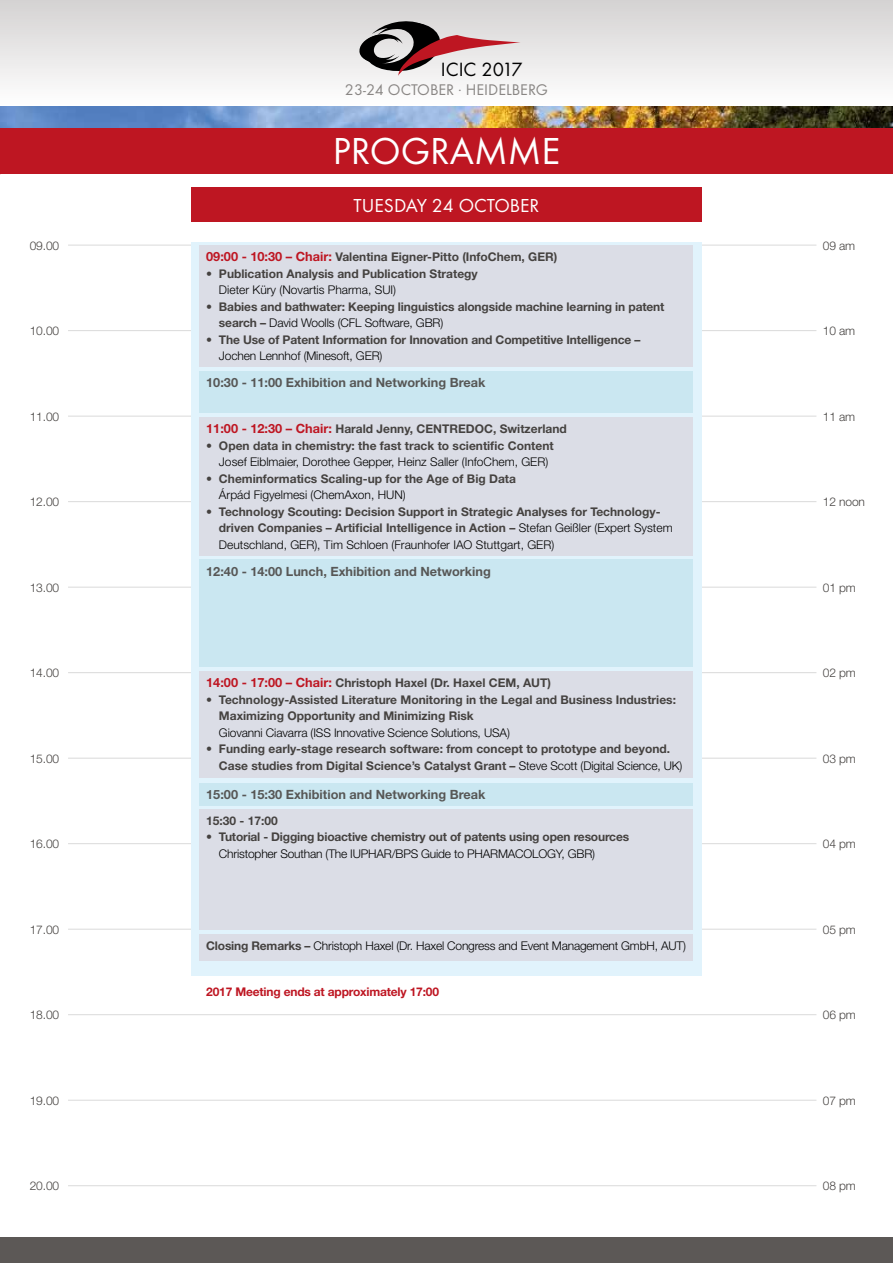
<style>
.page{position:relative;width:893px;height:1263px;background:#fff}
.page>*{position:absolute;margin:0;border:0;box-sizing:border-box;transform-origin:0 0}
.t1{font:39px "Futura T";color:#fff}
.t2{font:19.95px "Futura T";color:#000}
.t3{font:19.5px "Futura T";color:#fff}
.t4{font:16.05px "Futura T";color:#898684}
.t5{font:700 12.75px "Helvetica Neue";color:#575756}
.t6{font:700 12px/16.5px "Helvetica Neue";color:#454240}
.t7{font:300 12px "Helvetica Neue";letter-spacing:-.01em;color:#000}
.t8{font:300 12px "Helvetica Neue";letter-spacing:-.01em;color:#454240}
.t9{font:700 12px "Helvetica Neue";letter-spacing:-.015em;color:#be1622}
.s1{font-size:12.75px;color:#be1622}
.s2{font-weight:300;color:#000}
.s3{font-weight:700;color:#454240}
</style>
<div class="page">
<hr style="left:68px;top:245px;width:748px;height:1px;background:#dadada">
<hr style="left:68px;top:330px;width:748px;height:1px;background:#dadada">
<hr style="left:68px;top:416px;width:748px;height:1px;background:#dadada">
<hr style="left:68px;top:501px;width:748px;height:1px;background:#dadada">
<hr style="left:68px;top:587px;width:748px;height:1px;background:#dadada">
<hr style="left:68px;top:672px;width:748px;height:1px;background:#dadada">
<hr style="left:68px;top:758px;width:748px;height:1px;background:#dadada">
<hr style="left:68px;top:843px;width:748px;height:1px;background:#dadada">
<hr style="left:68px;top:929px;width:748px;height:1px;background:#dadada">
<hr style="left:68px;top:1014px;width:748px;height:1px;background:#dadada">
<hr style="left:68px;top:1100px;width:748px;height:1px;background:#dadada">
<hr style="left:68px;top:1185px;width:748px;height:1px;background:#dadada">
<div style="left:191px;top:242px;width:511px;height:734px;background:#e1f3fc"></div>
<div style="left:0;top:128px;width:893px;height:46px;background:#be1622"></div>
<div style="left:0;top:0;width:893px;height:106px;background:linear-gradient(to bottom,#d4d2d2,#fefefe)"></div>
<div style="left:200px;top:245px;width:493px;height:122px;background:#dbdde6"></div>
<div style="left:200px;top:671px;width:493px;height:106px;background:#dbdde6"></div>
<div style="left:200px;top:809px;width:493px;height:120px;background:#dbdde6"></div>
<div style="left:200px;top:934px;width:493px;height:26px;background:#dbdde6"></div>
<div style="left:200px;top:417px;width:493px;height:138px;background:#dbdde6"></div>
<div style="left:200px;top:371px;width:493px;height:41px;background:#cae7f1"></div>
<div style="left:200px;top:560px;width:493px;height:107px;background:#cae7f1"></div>
<div style="left:200px;top:783px;width:493px;height:23px;background:#cae7f1"></div>
<div style="left:0;top:1237px;width:893px;height:26px;background:#5c5856"></div>
<div style="left:191px;top:187px;width:511px;height:34px;background:#be1622"></div>
<svg style="left:359px;top:21px;width:162px;height:55px;background:#b5a0a1"></svg>
<img style="left:0;top:106px;width:893px;height:22px">
<h2 class="t2" style="left:441px;top:58px;width:83px">ICIC 2017</h2>
<h3 class="t4" style="left:345px;top:81px;width:205px">23-24 OCTOBER . HEIDELBERG</h3>
<h1 class="t1" style="left:333px;top:129px;width:229px">PROGRAMME</h1>
<h3 class="t3" style="left:354px;top:194px;width:187px">TUESDAY 24 OCTOBER</h3>
<p class="t8" style="left:30px;top:238px;width:31px">09.00</p>
<p class="t8" style="left:823px;top:238px;width:34px">09 am</p>
<p class="t8" style="left:30px;top:324px;width:31px">10.00</p>
<p class="t6" style="left:206px;top:248px;width:353px"><span class="s1">09:00 - 10:30 – Chair:</span> Valentina Eigner-Pitto (InfoChem, GER)</p>
<p class="t6" style="left:206px;top:265px;width:273px">• Publication Analysis and Publication Strategy</p>
<p class="t7" style="left:219px;top:283px;width:179px">Dieter Küry (Novartis Pharma, SUI)</p>
<p class="t6" style="left:219px;top:298px;width:447px;text-indent:-13px">• Babies and bathwater: Keeping linguistics alongside machine learning in patent search – <span class="s2">David Woolls (CFL Software, GBR)</span></p>
<p class="t6" style="left:206px;top:331px;width:436px">• The Use of Patent Information for Innovation and Competitive Intelligence –</p>
<p class="t7" style="left:219px;top:349px;width:165px">Jochen Lennhof (Minesoft, GER)</p>
<p class="t8" style="left:823px;top:324px;width:34px">10 am</p>
<p class="t5" style="left:206px;top:375px;width:281px">10:30 - 11:00 Exhibition and Networking Break</p>
<p class="t8" style="left:30px;top:409px;width:31px">11.00</p>
<p class="t8" style="left:823px;top:409px;width:34px">11 am</p>
<p class="t8" style="left:30px;top:495px;width:31px">12.00</p>
<p class="t6" style="left:206px;top:420px;width:362px"><span class="s1">11:00 - 12:30 – Chair:</span> Harald Jenny, CENTREDOC, Switzerland</p>
<p class="t6" style="left:206px;top:437px;width:349px">• Open data in chemistry: the fast track to scientific Content</p>
<p class="t7" style="left:219px;top:454px;width:331px">Josef Eiblmaier, Dorothee Gepper, Heinz Saller (InfoChem, GER)</p>
<p class="t6" style="left:206px;top:470px;width:311px">• Cheminformatics Scaling-up for the Age of Big Data</p>
<p class="t7" style="left:219px;top:487px;width:188px">Árpád Figyelmesi (ChemAxon, HUN)</p>
<p class="t6" style="left:219px;top:503px;width:455px;text-indent:-13px">• Technology Scouting: Decision Support in Strategic Analyses for Technology&shy;driven Companies – Artificial Intelligence in Action – <span class="s2">Stefan Geißler (Expert System<br>Deutschland, GER), Tim Schloen (Fraunhofer IAO Stuttgart, GER)</span></p>
<p class="t8" style="left:823px;top:495px;width:44px">12 noon</p>
<p class="t5" style="left:206px;top:563px;width:286px">12:40 - 14:00 Lunch, Exhibition and Networking</p>
<p class="t8" style="left:30px;top:580px;width:31px">13.00</p>
<p class="t8" style="left:823px;top:580px;width:35px">01 pm</p>
<p class="t8" style="left:30px;top:666px;width:31px">14.00</p>
<p class="t8" style="left:30px;top:751px;width:31px">15.00</p>
<p class="t6" style="left:206px;top:675px;width:346px"><span class="s1">14:00 - 17:00 – Chair:</span> Christoph Haxel (Dr. Haxel CEM, AUT)</p>
<p class="t6" style="left:219px;top:691px;width:459px;text-indent:-13px">• Technology-Assisted Literature Monitoring in the Legal and Business Industries:<br>Maximizing Opportunity and Minimizing Risk</p>
<p class="t7" style="left:219px;top:725px;width:292px">Giovanni Ciavarra (ISS Innovative Science Solutions, USA)</p>
<p class="t6" style="left:219px;top:741px;width:465px;text-indent:-13px">• Funding early-stage research software: from concept to prototype and beyond.<br>Case studies from Digital Science’s Catalyst Grant – <span class="s2">Steve Scott (Digital Science, UK)</span></p>
<p class="t8" style="left:823px;top:666px;width:35px">02 pm</p>
<p class="t8" style="left:823px;top:751px;width:35px">03 pm</p>
<p class="t5" style="left:206px;top:787px;width:281px">15:00 - 15:30 Exhibition and Networking Break</p>
<p class="t8" style="left:30px;top:837px;width:31px">16.00</p>
<p class="t6" style="left:206px;top:812px;width:73px">15:30 - 17:00</p>
<p class="t6" style="left:206px;top:828px;width:424px">• Tutorial - Digging bioactive chemistry out of patents using open resources</p>
<p class="t7" style="left:219px;top:846px;width:378px">Christopher Southan (The IUPHAR/BPS Guide to PHARMACOLOGY, GBR)</p>
<p class="t8" style="left:823px;top:837px;width:35px">04 pm</p>
<p class="t8" style="left:30px;top:922px;width:31px">17.00</p>
<p class="t8" style="left:823px;top:922px;width:35px">05 pm</p>
<p class="t7" style="left:206px;top:938px;width:481px"><span class="s3">Closing Remarks –</span> Christoph Haxel (Dr. Haxel Congress and Event Management GmbH, AUT)</p>
<p class="t9" style="left:206px;top:984px;width:234px">2017 Meeting ends at approximately 17:00</p>
<p class="t8" style="left:30px;top:1008px;width:31px">18.00</p>
<p class="t8" style="left:823px;top:1008px;width:35px">06 pm</p>
<p class="t8" style="left:30px;top:1093px;width:31px">19.00</p>
<p class="t8" style="left:823px;top:1093px;width:35px">07 pm</p>
<p class="t8" style="left:30px;top:1179px;width:31px">20.00</p>
<p class="t8" style="left:823px;top:1179px;width:35px">08 pm</p>
</div>
